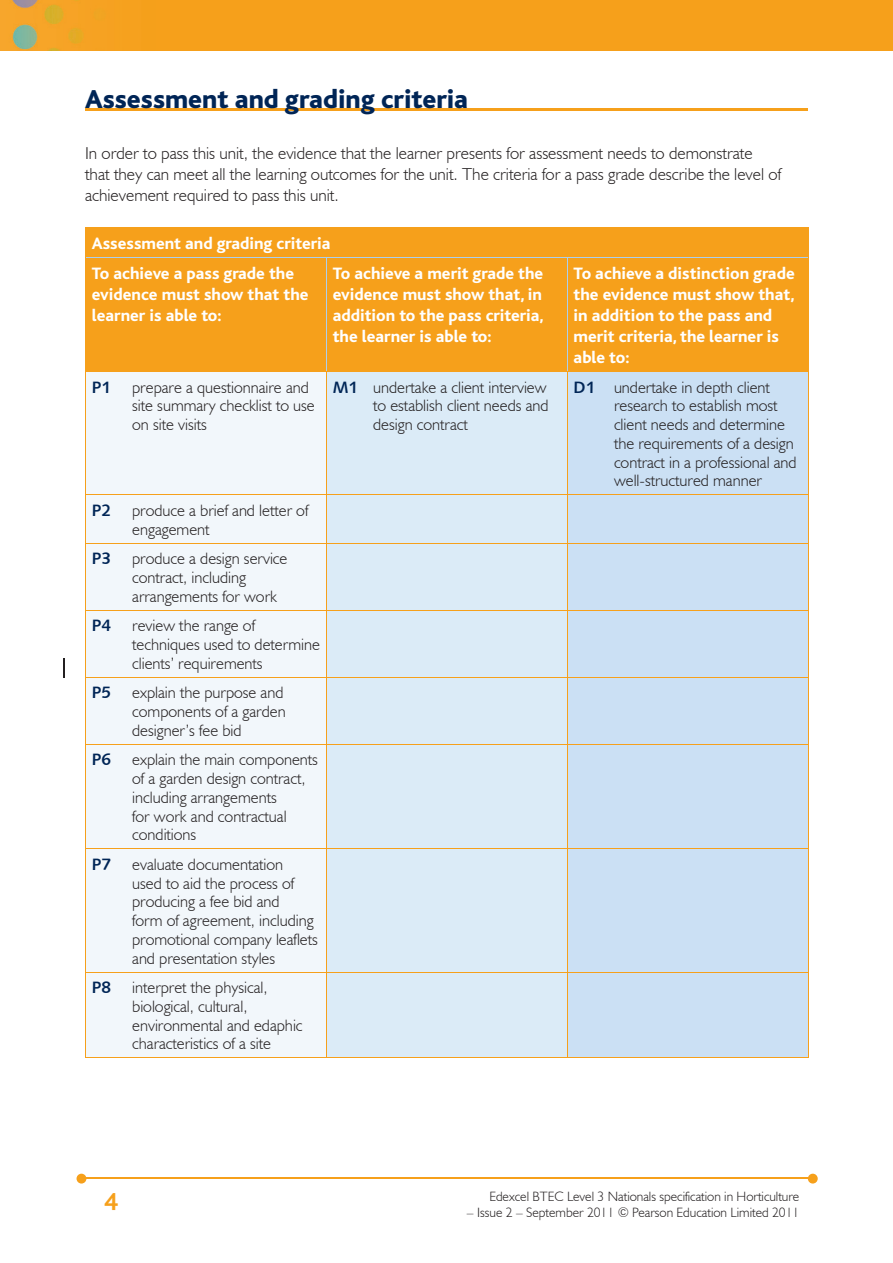
<style>
.page{position:relative;width:893px;height:1263px;background:#fff}
.page>*{position:absolute;margin:0;border:0;box-sizing:border-box;transform-origin:0 0}
.t1{font:800 27px "Bliss";color:#002556}
.t2{font:700 25.5px "Bliss";color:#f6a01b}
.t3{font:800 17.25px/21px "Bliss";color:#fff}
.t4{font:300 17.25px/21px "Humanist 521 BT";color:#231f20}
.t5{font:300 16.5px/18.8px "Humanist 521 BT";color:#231f20}
.t6{font:16.5px "Humanist 531 BT Bold A";color:#002556}
.t7{font:300 13.5px "Humanist 521 BT";color:#231f20}
.s1{font-family:"Humanist 531 BT Bold A";font-weight:400;color:#002556}
</style>
<div class="page">
<img style="left:0;top:0;width:893px;height:51px">
<hr style="left:82px;top:1178px;width:728px;height:1px;background:#f6a01b">
<svg style="left:808px;top:1174px;width:10px;height:9px"></svg>
<svg style="left:77px;top:1174px;width:9px;height:9px"></svg>
<hr style="left:85px;top:108px;width:723px;height:2px;background:#f6a01b">
<div style="left:86px;top:228px;width:722px;height:143px;background:#f6a01b"></div>
<div style="left:86px;top:372px;width:240px;height:685px;background:#f2f7fb"></div>
<div style="left:327px;top:372px;width:240px;height:685px;background:#dbebf7"></div>
<div style="left:568px;top:372px;width:240px;height:685px;background:#cbe0f4"></div>
<svg style="left:85px;top:228px;width:1px;height:29px"></svg>
<svg style="left:808px;top:228px;width:1px;height:29px"></svg>
<hr style="left:85px;top:227px;width:241px;height:1px;background:#f6a01b">
<hr style="left:326px;top:227px;width:241px;height:1px;background:#f6a01b">
<hr style="left:567px;top:227px;width:241px;height:1px;background:#f6a01b">
<hr style="left:85px;top:257px;width:1px;height:114px;background:#f6a01b">
<hr style="left:86px;top:257px;width:240px;height:1px;background:#accfed">
<hr style="left:326px;top:258px;width:1px;height:113px;background:#accfed">
<hr style="left:326px;top:257px;width:241px;height:1px;background:#accfed">
<hr style="left:567px;top:258px;width:1px;height:113px;background:#accfed">
<hr style="left:808px;top:257px;width:1px;height:114px;background:#f6a01b">
<hr style="left:567px;top:257px;width:241px;height:1px;background:#accfed">
<hr style="left:85px;top:372px;width:1px;height:122px;background:#f6a01b">
<hr style="left:85px;top:371px;width:241px;height:1px;background:#f6a01b">
<hr style="left:326px;top:372px;width:1px;height:122px;background:#f6a01b">
<hr style="left:326px;top:371px;width:241px;height:1px;background:#f6a01b">
<hr style="left:567px;top:372px;width:1px;height:122px;background:#f6a01b">
<hr style="left:808px;top:372px;width:1px;height:122px;background:#f6a01b">
<hr style="left:567px;top:371px;width:241px;height:1px;background:#f6a01b">
<hr style="left:326px;top:495px;width:1px;height:48px;background:#f6a01b">
<hr style="left:567px;top:495px;width:1px;height:48px;background:#f6a01b">
<hr style="left:85px;top:495px;width:1px;height:48px;background:#f6a01b">
<hr style="left:808px;top:495px;width:1px;height:48px;background:#f6a01b">
<hr style="left:85px;top:494px;width:241px;height:1px;background:#f6a01b">
<hr style="left:326px;top:494px;width:241px;height:1px;background:#f6a01b">
<hr style="left:567px;top:494px;width:241px;height:1px;background:#f6a01b">
<hr style="left:326px;top:543px;width:1px;height:67px;background:#f6a01b">
<hr style="left:567px;top:543px;width:1px;height:67px;background:#f6a01b">
<hr style="left:85px;top:543px;width:1px;height:67px;background:#f6a01b">
<hr style="left:808px;top:543px;width:1px;height:67px;background:#f6a01b">
<hr style="left:85px;top:543px;width:241px;height:1px;background:#f6a01b">
<hr style="left:326px;top:543px;width:241px;height:1px;background:#f6a01b">
<hr style="left:567px;top:543px;width:241px;height:1px;background:#f6a01b">
<hr style="left:326px;top:610px;width:1px;height:67px;background:#f6a01b">
<hr style="left:567px;top:610px;width:1px;height:67px;background:#f6a01b">
<hr style="left:85px;top:610px;width:1px;height:67px;background:#f6a01b">
<hr style="left:808px;top:610px;width:1px;height:67px;background:#f6a01b">
<hr style="left:85px;top:610px;width:241px;height:1px;background:#f6a01b">
<hr style="left:326px;top:610px;width:241px;height:1px;background:#f6a01b">
<hr style="left:567px;top:610px;width:241px;height:1px;background:#f6a01b">
<hr style="left:326px;top:678px;width:1px;height:66px;background:#f6a01b">
<hr style="left:567px;top:678px;width:1px;height:66px;background:#f6a01b">
<hr style="left:85px;top:678px;width:1px;height:66px;background:#f6a01b">
<hr style="left:808px;top:678px;width:1px;height:66px;background:#f6a01b">
<hr style="left:85px;top:677px;width:241px;height:1px;background:#f6a01b">
<hr style="left:326px;top:677px;width:241px;height:1px;background:#f6a01b">
<hr style="left:567px;top:677px;width:241px;height:1px;background:#f6a01b">
<hr style="left:326px;top:745px;width:1px;height:103px;background:#f6a01b">
<hr style="left:567px;top:745px;width:1px;height:103px;background:#f6a01b">
<hr style="left:85px;top:745px;width:1px;height:103px;background:#f6a01b">
<hr style="left:808px;top:745px;width:1px;height:103px;background:#f6a01b">
<hr style="left:85px;top:744px;width:241px;height:1px;background:#f6a01b">
<hr style="left:326px;top:744px;width:241px;height:1px;background:#f6a01b">
<hr style="left:567px;top:744px;width:241px;height:1px;background:#f6a01b">
<hr style="left:326px;top:849px;width:1px;height:123px;background:#f6a01b">
<hr style="left:567px;top:849px;width:1px;height:123px;background:#f6a01b">
<hr style="left:85px;top:849px;width:1px;height:123px;background:#f6a01b">
<hr style="left:808px;top:849px;width:1px;height:123px;background:#f6a01b">
<hr style="left:85px;top:848px;width:241px;height:1px;background:#f6a01b">
<hr style="left:326px;top:848px;width:241px;height:1px;background:#f6a01b">
<hr style="left:567px;top:848px;width:241px;height:1px;background:#f6a01b">
<hr style="left:326px;top:972px;width:1px;height:85px;background:#f6a01b">
<hr style="left:567px;top:972px;width:1px;height:85px;background:#f6a01b">
<hr style="left:85px;top:972px;width:1px;height:85px;background:#f6a01b">
<hr style="left:808px;top:972px;width:1px;height:85px;background:#f6a01b">
<hr style="left:85px;top:972px;width:241px;height:1px;background:#f6a01b">
<hr style="left:326px;top:972px;width:241px;height:1px;background:#f6a01b">
<hr style="left:567px;top:972px;width:241px;height:1px;background:#f6a01b">
<hr style="left:85px;top:1057px;width:241px;height:1px;background:#f6a01b">
<hr style="left:326px;top:1057px;width:241px;height:1px;background:#f6a01b">
<hr style="left:567px;top:1057px;width:241px;height:1px;background:#f6a01b">
<svg style="left:63px;top:658px;width:2px;height:19px"></svg>
<h1 class="t1" style="left:85px;top:85px;width:384px">Assessment and grading criteria</h1>
<p class="t4" style="left:85px;top:142px;width:698px">In order to pass this unit, the evidence that the learner presents for assessment needs to demonstrate that they can meet all the learning outcomes for the unit. The criteria for a pass grade describe the level of achievement required to pass this unit.</p>
<p class="t3" style="left:92px;top:228px;width:240px;line-height:30.2px">Assessment and grading criteria<br>To achieve a pass grade the</p>
<p class="t3" style="left:92px;top:284px;width:218px">evidence must show that the learner is able to:</p>
<p class="t3" style="left:333px;top:263px;width:213px;text-align:justify">To achieve a merit grade the evidence must show that, in addition to the pass criteria, the learner is able to:</p>
<p class="t3" style="left:574px;top:263px;width:223px">To achieve a distinction grade the evidence must show that, in addition to the pass and merit criteria, the learner is able to:</p>
<p class="t6" style="left:92px;top:377px;width:21px">P1</p>
<p class="t5" style="left:132px;top:377px;width:184px">prepare a questionnaire and site summary checklist to use on site visits</p>
<p class="t5" style="left:373px;top:377px;width:177px;text-align:justify;text-indent:-40px"><span class="s1">M1</span> undertake a client interview to establish client needs and design contract</p>
<p class="t5" style="left:614px;top:377px;width:184px;text-indent:-40px"><span class="s1">D1</span> undertake in depth client research to establish most client needs and determine the requirements of a design contract in a professional and well-structured manner</p>
<p class="t6" style="left:92px;top:500px;width:21px">P2</p>
<p class="t5" style="left:132px;top:500px;width:178px">produce a brief and letter of engagement</p>
<p class="t6" style="left:92px;top:548px;width:21px">P3</p>
<p class="t5" style="left:132px;top:549px;width:157px">produce a design service contract, including arrangements for work</p>
<p class="t6" style="left:92px;top:615px;width:21px">P4</p>
<p class="t5" style="left:132px;top:616px;width:189px">review the range of techniques used to determine clients’ requirements</p>
<p class="t6" style="left:92px;top:682px;width:21px">P5</p>
<p class="t5" style="left:132px;top:683px;width:155px">explain the purpose and components of a garden designer’s fee bid</p>
<p class="t6" style="left:92px;top:749px;width:21px">P6</p>
<p class="t5" style="left:132px;top:750px;width:187px">explain the main components of a garden design contract, including arrangements<br>for work and contractual conditions</p>
<p class="t6" style="left:92px;top:854px;width:21px">P7</p>
<p class="t5" style="left:132px;top:854px;width:187px">evaluate documentation<br>used to aid the process of producing a fee bid and<br>form of agreement, including promotional company leaflets and presentation styles</p>
<p class="t6" style="left:92px;top:977px;width:21px">P8</p>
<p class="t5" style="left:132px;top:978px;width:172px">interpret the physical, biological, cultural, environmental and edaphic characteristics of a site</p>
<h2 class="t2" style="left:104px;top:1188px;width:15px">4</h2>
<p class="t7" style="left:489px;top:1188px;width:312px">Edexcel BTEC Level 3 Nationals specification in Horticulture</p>
<p class="t7" style="left:467px;top:1204px;width:334px">– Issue 2 – September 2011 © Pearson Education Limited 2011</p>
</div>
